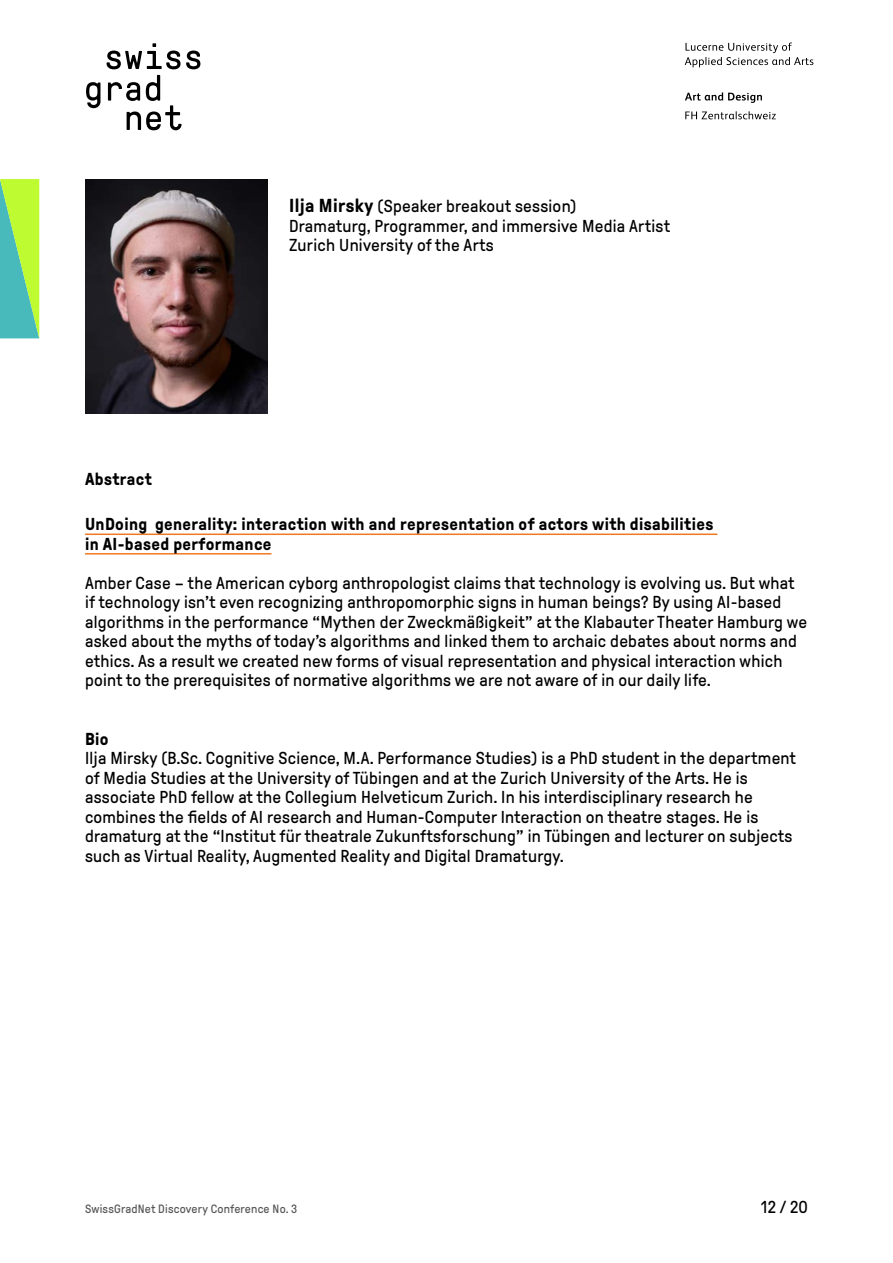
<style>
.page{position:relative;width:893px;height:1263px;background:#fff}
.page>*{position:absolute;margin:0;border:0;box-sizing:border-box;transform-origin:0 0}
.t1{font:17.25px/19.5px "GT Pressura";letter-spacing:.015em;color:#000}
.t2{font:700 17.25px/19.5px "GT Pressura";letter-spacing:.02em;color:#000}
.t3{font:12px "GT Pressura";letter-spacing:.02em;color:#555756}
.s1{font-weight:700;font-size:18.75px}
</style>
<div class="page">
<svg style="left:685px;top:43px;width:128px;height:24px"></svg>
<svg style="left:685px;top:92px;width:77px;height:11px"></svg>
<svg style="left:685px;top:111px;width:91px;height:8px"></svg>
<svg style="left:107px;top:43px;width:93px;height:26px"></svg>
<svg style="left:86px;top:82px;width:14px;height:26px"></svg>
<svg style="left:108px;top:75px;width:74px;height:55px"></svg>
<hr style="left:85px;top:533px;width:632px;height:2px;background:#f07920">
<hr style="left:85px;top:553px;width:186px;height:1px;background:#f07920">
<svg style="left:0;top:179px;width:39px;height:159px;background:#83da76"></svg>
<img style="left:85px;top:179px;width:182px;height:234px">
<p class="t1" style="left:289px;top:197px;width:383px"><span class="s1">Ilja Mirsky</span> (Speaker breakout session)<br>Dramaturg, Programmer, and immersive Media Artist<br>Zurich University of the Arts</p>
<p class="t2" style="left:85px;top:470px;width:68px">Abstract</p>
<p class="t2" style="left:85px;top:515px;width:630px">UnDoing generality: interaction with and representation of actors with disabilities in AI-based performance</p>
<p class="t1" style="left:85px;top:573px;width:724px">Amber Case – the American cyborg anthropologist claims that technology is evolving us. But what if technology isn’t even recognizing anthropomorphic signs in human beings? By using AI-based algorithms in the performance “Mythen der Zweckmäßigkeit” at the Klabauter Theater Hamburg we asked about the myths of today’s algorithms and linked them to archaic debates about norms and ethics. As a result we created new forms of visual representation and physical interaction which point to the prerequisites of normative algorithms we are not aware of in our daily life.</p>
<p class="t2" style="left:85px;top:729px;width:25px">Bio</p>
<p class="t1" style="left:85px;top:748px;width:713px">Ilja Mirsky (B.Sc. Cognitive Science, M.A. Performance Studies) is a PhD student in the department of Media Studies at the University of Tübingen and at the Zurich University of the Arts. He is associate PhD fellow at the Collegium Helveticum Zurich. In his interdisciplinary research he combines the fields of AI research and Human-Computer Interaction on theatre stages. He is dramaturg at the “Institut für theatrale Zukunftsforschung” in Tübingen and lecturer on subjects such as Virtual Reality, Augmented Reality and Digital Dramaturgy.</p>
<p class="t3" style="left:85px;top:1202px;width:214px">SwissGradNet Discovery Conference No. 3</p>
<p class="t1" style="left:761px;top:1197px;width:48px">12 / 20</p>
</div>
